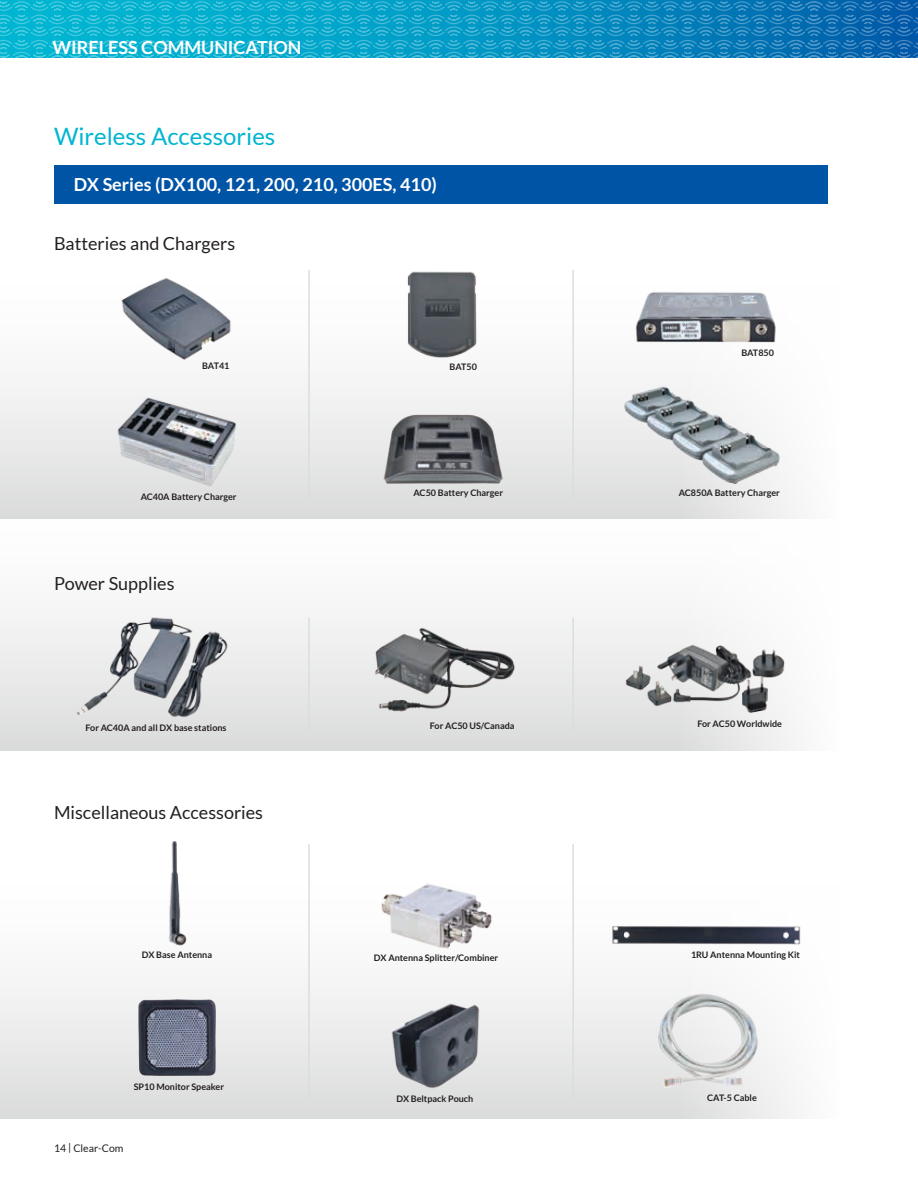
<style>
.page{position:relative;width:918px;height:1188px;background:#fff}
.page>*{position:absolute;margin:0;border:0;box-sizing:border-box;transform-origin:0 0}
.t1{font:24px "Lato";color:#00b5d1}
.t2{font:700 18px "Lato";color:#fff}
.t3{font:18px "Lato";color:#231f20}
.t4{font:10.5px "Lato";color:#231f20}
.t5{font:700 9px "Lato";color:#231f20}
</style>
<div class="page">
<svg style="left:0;top:0;width:918px;height:58px;background:#139ac6"></svg>
<div style="left:0;top:870px;width:841px;height:249px;background:linear-gradient(to bottom,#fff,#dddedf)"></div>
<div style="left:677px;top:844px;width:223px;height:280px;background:#fff"></div>
<div style="left:0;top:502px;width:841px;height:249px;background:linear-gradient(to bottom,#fff,#ddddde)"></div>
<div style="left:677px;top:475px;width:223px;height:280px;background:#fff"></div>
<div style="left:0;top:271px;width:841px;height:248px;background:linear-gradient(to bottom,#fff,#dddedf)"></div>
<div style="left:677px;top:244px;width:223px;height:280px;background:#fff"></div>
<div style="left:54px;top:165px;width:774px;height:39px;background:#0054a6"></div>
<hr style="left:308px;top:844px;width:2px;height:258px;background:#dcddde">
<hr style="left:572px;top:844px;width:2px;height:258px;background:#dcddde">
<img style="left:165px;top:841px;width:22px;height:105px">
<img style="left:138px;top:999px;width:78px;height:77px">
<img style="left:375px;top:877px;width:124px;height:81px">
<img style="left:609px;top:913px;width:192px;height:43px">
<img style="left:648px;top:991px;width:119px;height:98px">
<hr style="left:308px;top:618px;width:2px;height:112px;background:#dcddde">
<hr style="left:572px;top:618px;width:2px;height:112px;background:#dcddde">
<img style="left:72px;top:610px;width:159px;height:111px">
<img style="left:367px;top:622px;width:159px;height:101px">
<img style="left:618px;top:618px;width:171px;height:104px">
<img style="left:386px;top:996px;width:99px;height:98px">
<hr style="left:308px;top:270px;width:2px;height:232px;background:#dcddde">
<hr style="left:572px;top:270px;width:2px;height:232px;background:#dcddde">
<img style="left:632px;top:289px;width:144px;height:60px">
<img style="left:116px;top:274px;width:119px;height:88px">
<img style="left:114px;top:392px;width:125px;height:98px">
<img style="left:378px;top:405px;width:128px;height:90px">
<img style="left:397px;top:271px;width:91px;height:94px">
<img style="left:624px;top:379px;width:157px;height:114px">
<h2 class="t2" style="left:52px;top:37px;width:251px">WIRELESS COMMUNICATION</h2>
<h1 class="t1" style="left:54px;top:123px;width:223px">Wireless Accessories</h1>
<h2 class="t2" style="left:74px;top:174px;width:365px">DX Series (DX100, 121, 200, 210, 300ES, 410)</h2>
<h2 class="t3" style="left:54px;top:234px;width:183px">Batteries and Chargers</h2>
<p class="t5" style="left:202px;top:361px;width:29px">BAT41</p>
<p class="t5" style="left:141px;top:491px;width:97px">AC40A Battery Charger</p>
<h2 class="t3" style="left:54px;top:574px;width:122px">Power Supplies</h2>
<p class="t5" style="left:86px;top:722px;width:143px">For AC40A and all DX base stations</p>
<h2 class="t3" style="left:54px;top:802px;width:211px">Miscellaneous Accessories</h2>
<p class="t5" style="left:142px;top:950px;width:72px">DX Base Antenna</p>
<p class="t5" style="left:134px;top:1082px;width:92px">SP10 Monitor Speaker</p>
<p class="t4" style="left:54px;top:1142px;width:71px">14 | Clear-Com</p>
<p class="t5" style="left:450px;top:361px;width:29px">BAT50</p>
<p class="t5" style="left:741px;top:347px;width:34px">BAT850</p>
<p class="t5" style="left:413px;top:488px;width:91px">AC50 Battery Charger</p>
<p class="t5" style="left:679px;top:488px;width:103px">AC850A Battery Charger</p>
<p class="t5" style="left:430px;top:720px;width:86px">For AC50 US/Canada</p>
<p class="t5" style="left:697px;top:719px;width:86px">For AC50 Worldwide</p>
<p class="t5" style="left:374px;top:953px;width:126px">DX Antenna Splitter/Combiner</p>
<p class="t5" style="left:691px;top:949px;width:110px">1RU Antenna Mounting Kit</p>
<p class="t5" style="left:396px;top:1094px;width:78px">DX Beltpack Pouch</p>
<p class="t5" style="left:707px;top:1092px;width:51px">CAT-5 Cable</p>
</div>
